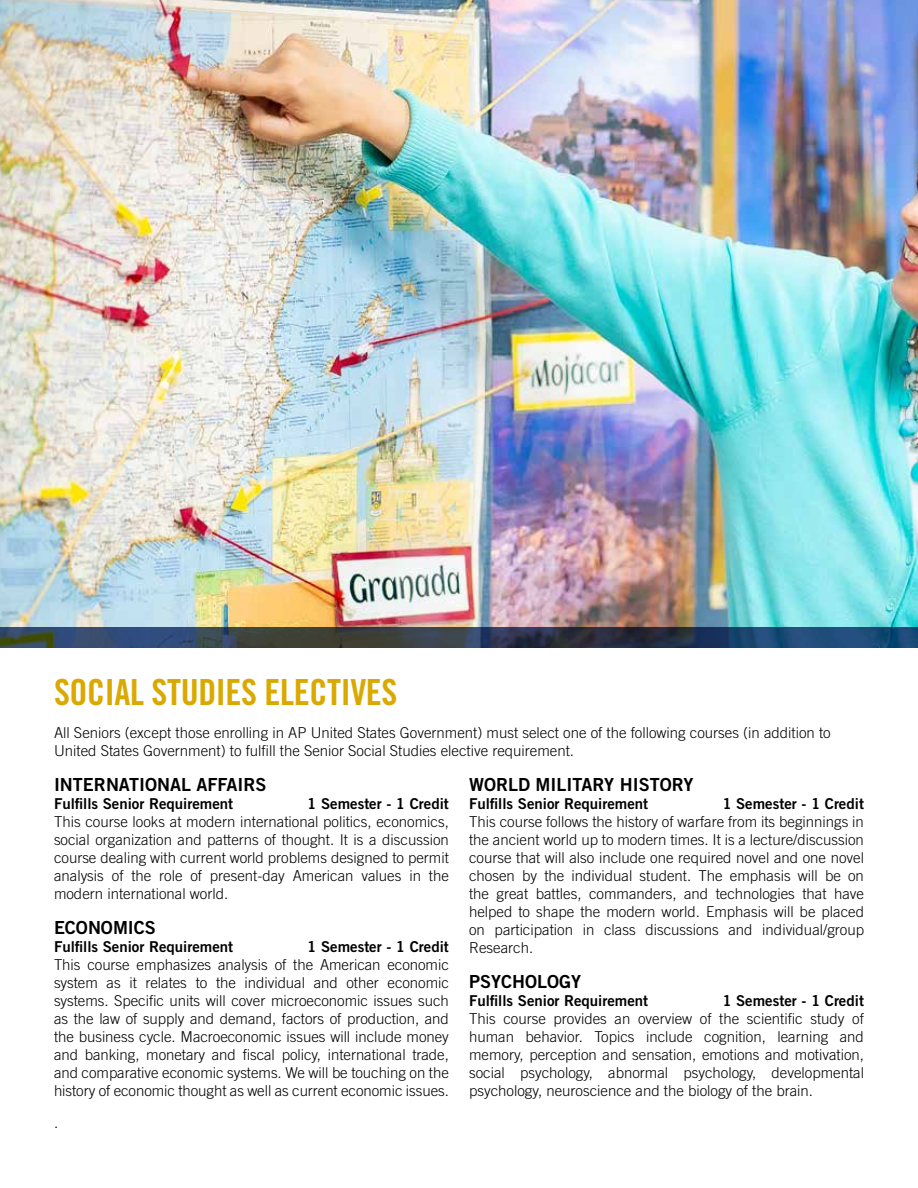
<style>
.page{position:relative;width:918px;height:1188px;background:#fff}
.page>*{position:absolute;margin:0;border:0;box-sizing:border-box;transform-origin:0 0}
.t1{font:36px "Trade Gothic Bold Cond Twenty";letter-spacing:-.01em;color:#daa900}
.t2{font:18px "Trade Gothic Bold Two";color:#000}
.t3{font:300 15px/18px "Trade Gothic";color:#000;text-align:justify}
.t4{font:15px "Trade Gothic Bold Two";color:#000}
</style>
<div class="page">
<img style="left:0;top:0;width:918px;height:627px">
<svg style="left:0;top:627px;width:918px;height:21px;background:#2e4056"></svg>
<h1 class="t1" style="left:54px;top:670px;width:345px">SOCIAL STUDIES ELECTIVES</h1>
<p class="t3" style="left:54px;top:723px;width:778px">All Seniors (except those enrolling in AP United States Government) must select one of the following courses (in addition to<br>United States Government) to fulfill the Senior Social Studies elective requirement.</p>
<p class="t2" style="left:54px;top:774px;width:214px">INTERNATIONAL AFFAIRS</p>
<p class="t4" style="left:54px;top:794px;width:181px">Fulfills Senior Requirement</p>
<p class="t4" style="left:307px;top:794px;width:143px">1 Semester - 1 Credit</p>
<p class="t3" style="left:54px;top:813px;width:396px">This course looks at modern international politics, economics, social organization and patterns of thought. It is a discussion course dealing with current world problems designed to permit analysis of the role of present-day American values in the modern international world.</p>
<p class="t2" style="left:54px;top:917px;width:103px">ECONOMICS</p>
<p class="t4" style="left:54px;top:938px;width:181px">Fulfills Senior Requirement</p>
<p class="t4" style="left:307px;top:938px;width:143px">1 Semester - 1 Credit</p>
<p class="t3" style="left:54px;top:956px;width:396px">This course emphasizes analysis of the American economic system as it relates to the individual and other economic systems. Specific units will cover microeconomic issues such as the law of supply and demand, factors of production, and the business cycle. Macroeconomic issues will include money and banking, monetary and fiscal policy, international trade, and comparative economic systems. We will be touching on the history of economic thought as well as current economic issues.</p>
<p class="t3" style="left:54px;top:1113px;width:6px">.</p>
<p class="t2" style="left:469px;top:774px;width:226px">WORLD MILITARY HISTORY</p>
<p class="t4" style="left:469px;top:794px;width:181px">Fulfills Senior Requirement</p>
<p class="t4" style="left:722px;top:794px;width:143px">1 Semester - 1 Credit</p>
<p class="t3" style="left:469px;top:813px;width:396px">This course follows the history of warfare from its beginnings in the ancient world up to modern times. It is a lecture/discussion course that will also include one required novel and one novel chosen by the individual student. The emphasis will be on the great battles, commanders, and technologies that have helped to shape the modern world. Emphasis will be placed on participation in class discussions and individual/group Research.</p>
<p class="t2" style="left:469px;top:971px;width:114px">PSYCHOLOGY</p>
<p class="t4" style="left:469px;top:992px;width:181px">Fulfills Senior Requirement</p>
<p class="t4" style="left:722px;top:992px;width:143px">1 Semester - 1 Credit</p>
<p class="t3" style="left:469px;top:1010px;width:396px">This course provides an overview of the scientific study of human behavior. Topics include cognition, learning and memory, perception and sensation, emotions and motivation, social psychology, abnormal psychology, developmental psychology, neuroscience and the biology of the brain.</p>
</div>
